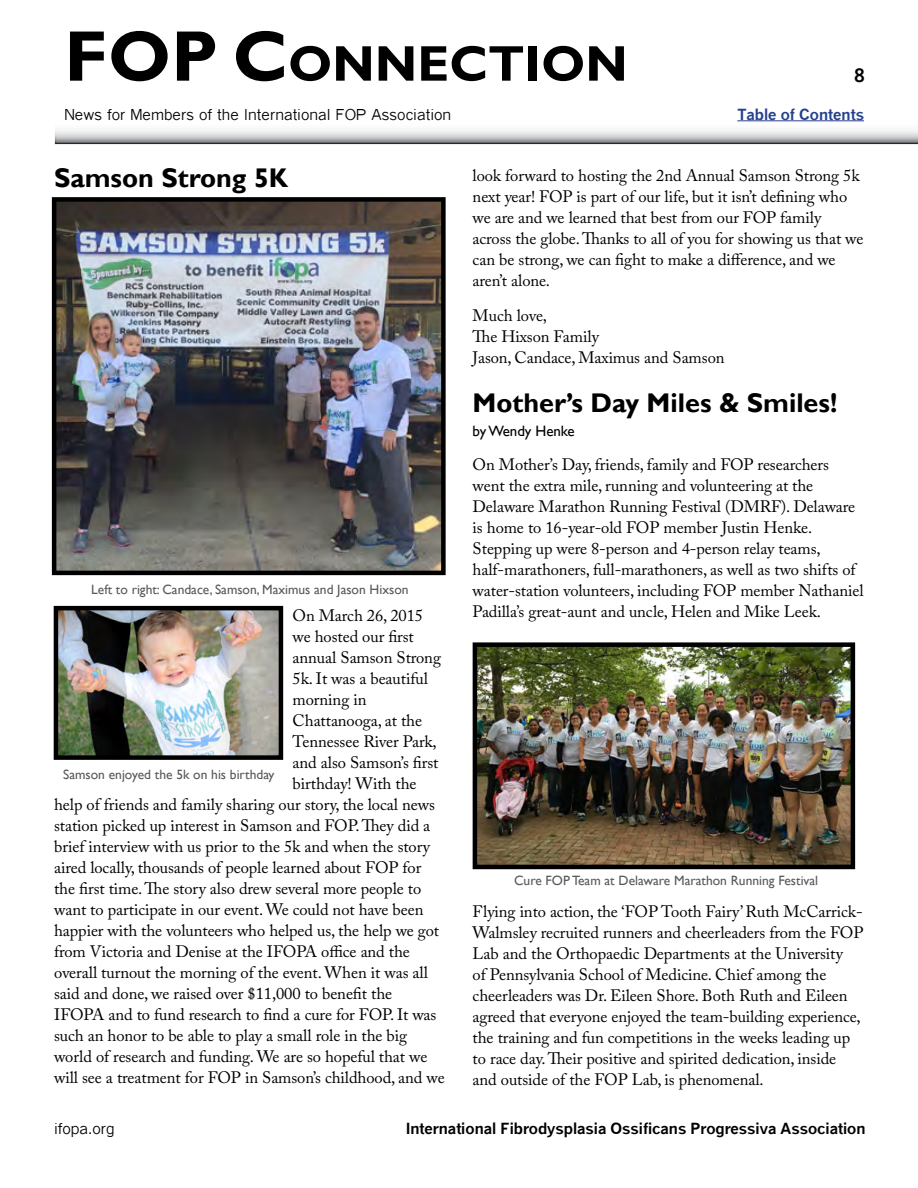
<style>
.page{position:relative;width:918px;height:1188px;background:#fff}
.page>*{position:absolute;margin:0;border:0;box-sizing:border-box;transform-origin:0 0}
.t1{font:700 50.4px "Gill Sans";color:#000}
.t2{font:700 27px "Gill Sans";color:#000}
.t3{font:700 18px "Quick Type II";color:#000}
.t4{font:16.5px/21px "Adobe Caslon Pro";letter-spacing:-.005em;color:#000}
.t5{font:700 15px "Quick Type II";color:#000}
.t6{font:15px "Quick Type II";color:#000}
.t7{font:700 15px "Quick Type II";color:#25408f}
.t8{font:15px "Gill Sans";letter-spacing:-.005em;color:#000}
.t9{font:13.5px "Gill Sans";color:#58595b}
.s1{font-size:72px}
</style>
<div class="page">
<img style="left:57px;top:202px;width:384px;height:368px">
<div style="left:52px;top:197px;width:394px;height:378px;border:4px solid #000"></div>
<img style="left:59px;top:611px;width:219px;height:144px">
<div style="left:54px;top:606px;width:229px;height:154px;border:4px solid #000"></div>
<img style="left:478px;top:647px;width:372px;height:217px">
<div style="left:473px;top:642px;width:382px;height:227px;border:4px solid #000"></div>
<svg style="left:55px;top:120px;width:863px;height:24px"></svg>
<hr style="left:737px;top:121px;width:127px;height:1px;background:#25408f">
<h1 class="t1" style="left:64px;top:33px;width:565px"><span class="s1">FOP C</span>ONNECTION</h1>
<p class="t6" style="left:64px;top:107px;width:388px">News for Members of the International FOP Association</p>
<p class="t3" style="left:855px;top:64px;width:12px">8</p>
<p class="t7" style="left:737px;top:106px;width:128px">Table of Contents</p>
<h2 class="t2" style="left:54px;top:162px;width:236px">Samson Strong 5K</h2>
<p class="t9" style="left:91px;top:581px;width:319px">Left to right: Candace, Samson, Maximus and Jason Hixson</p>
<p class="t4" style="left:293px;top:605px;width:132px">On March 26, 2015</p>
<p class="t4" style="left:293px;top:626px;width:123px">we hosted our first</p>
<p class="t4" style="left:293px;top:647px;width:150px">annual Samson Strong</p>
<p class="t4" style="left:293px;top:668px;width:137px">5k. It was a beautiful</p>
<p class="t4" style="left:293px;top:689px;width:75px">morning in</p>
<p class="t4" style="left:293px;top:710px;width:131px">Chattanooga, at the</p>
<p class="t4" style="left:293px;top:731px;width:146px">Tennessee River Park,</p>
<p class="t4" style="left:293px;top:752px;width:147px">and also Samson’s first</p>
<p class="t4" style="left:293px;top:773px;width:125px">birthday! With the</p>
<p class="t4" style="left:54px;top:794px;width:382px">help of friends and family sharing our story, the local news</p>
<p class="t4" style="left:54px;top:815px;width:378px">station picked up interest in Samson and FOP. They did a</p>
<p class="t4" style="left:54px;top:836px;width:377px">brief interview with us prior to the 5k and when the story</p>
<p class="t4" style="left:54px;top:857px;width:369px">aired locally, thousands of people learned about FOP for</p>
<p class="t4" style="left:54px;top:878px;width:369px">the first time. The story also drew several more people to</p>
<p class="t4" style="left:54px;top:899px;width:371px">want to participate in our event. We could not have been</p>
<p class="t4" style="left:54px;top:920px;width:387px">happier with the volunteers who helped us, the help we got</p>
<p class="t4" style="left:54px;top:941px;width:357px">from Victoria and Denise at the IFOPA office and the</p>
<p class="t4" style="left:54px;top:962px;width:375px">overall turnout the morning of the event. When it was all</p>
<p class="t4" style="left:54px;top:983px;width:340px">said and done, we raised over $11,000 to benefit the</p>
<p class="t4" style="left:54px;top:1004px;width:384px">IFOPA and to fund research to find a cure for FOP. It was</p>
<p class="t4" style="left:54px;top:1025px;width:355px">such an honor to be able to play a small role in the big</p>
<p class="t4" style="left:54px;top:1046px;width:375px">world of research and funding. We are so hopeful that we</p>
<p class="t4" style="left:54px;top:1067px;width:392px">will see a treatment for FOP in Samson’s childhood, and we</p>
<p class="t9" style="left:63px;top:767px;width:213px">Samson enjoyed the 5k on his birthday</p>
<p class="t4" style="left:473px;top:165px;width:392px">look forward to hosting the 2nd Annual Samson Strong 5k next year! FOP is part of our life, but it isn’t defining who we are and we learned that best from our FOP family across the globe. Thanks to all of you for showing us that we can be strong, we can fight to make a difference, and we aren’t alone.</p>
<p class="t4" style="left:473px;top:304px;width:253px">Much love,<br>The Hixson Family<br>Jason, Candace, Maximus and Samson</p>
<h2 class="t2" style="left:473px;top:387px;width:366px">Mother’s Day Miles &amp; Smiles!</h2>
<p class="t8" style="left:473px;top:422px;width:104px">by Wendy Henke</p>
<p class="t4" style="left:473px;top:454px;width:392px">On Mother’s Day, friends, family and FOP researchers went the extra mile, running and volunteering at the Delaware Marathon Running Festival (DMRF). Delaware is home to 16-year-old FOP member Justin Henke.<br>Stepping up were 8-person and 4-person relay teams, half-marathoners, full-marathoners, as well as two shifts of water-station volunteers, including FOP member Nathaniel Padilla’s great-aunt and uncle, Helen and Mike Leek.</p>
<p class="t9" style="left:514px;top:873px;width:306px">Cure FOP Team at Delaware Marathon Running Festival</p>
<p class="t4" style="left:473px;top:901px;width:392px">Flying into action, the ‘FOP Tooth Fairy’ Ruth McCarrick-Walmsley recruited runners and cheerleaders from the FOP Lab and the Orthopaedic Departments at the University<br>of Pennsylvania School of Medicine. Chief among the cheerleaders was Dr. Eileen Shore. Both Ruth and Eileen agreed that everyone enjoyed the team-building experience, the training and fun competitions in the weeks leading up to race day. Their positive and spirited dedication, inside and outside of the FOP Lab, is phenomenal.</p>
<p class="t6" style="left:54px;top:1121px;width:62px">ifopa.org</p>
<p class="t5" style="left:406px;top:1119px;width:461px">International Fibrodysplasia Ossificans Progressiva Association</p>
</div>
